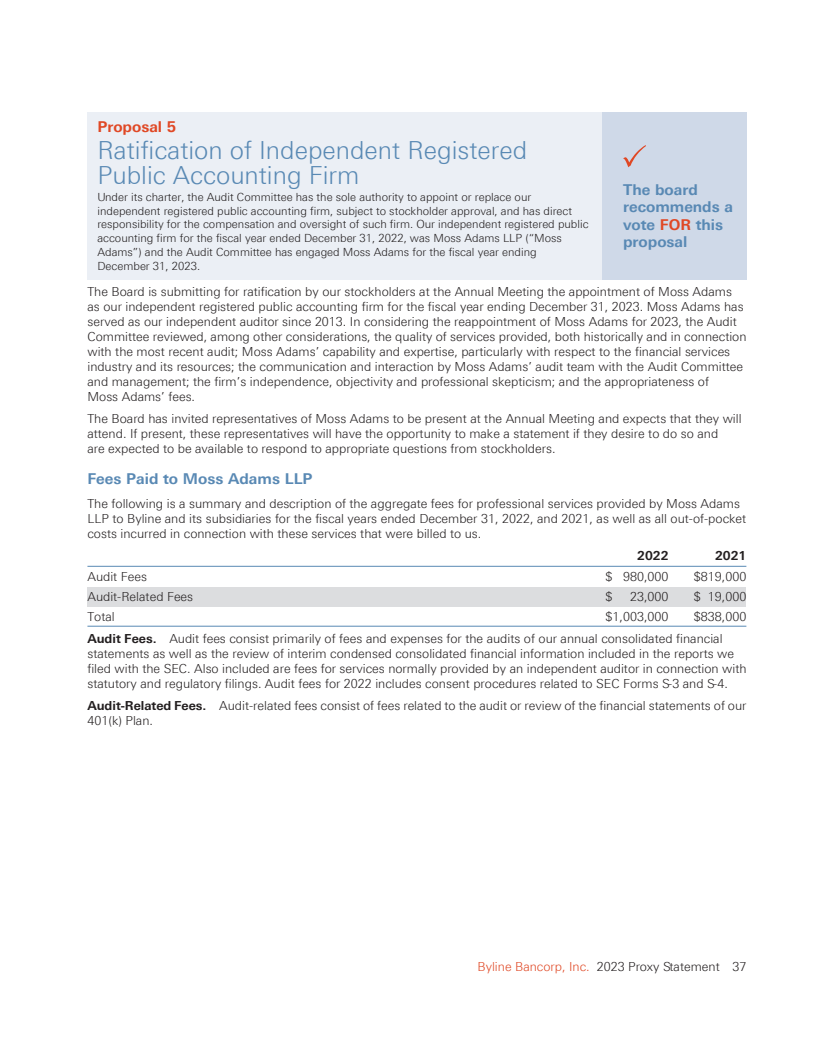
<style>
.page{position:relative;width:833px;height:1058px;background:#fff}
.page>*{position:absolute;margin:0;border:0;box-sizing:border-box;transform-origin:0 0}
.t1{font:300 25px/25px "Linotype Univers 330";color:#5989b4}
.t2{font:700 15px/17.5px "Linotype Univers 630";color:#5989b4}
.t3{font:700 15px "Linotype Univers 630";color:#e04825}
.t4{font:300 12.5px/15px "Linotype Univers 330";color:#231f20}
.t5{font:700 12.5px "Linotype Univers 630";color:#231f20}
.t6{font:300 11.25px/13.8px "Linotype Univers 330";color:#231f20}
.s1{color:#e04825}
.s2{font-family:"Linotype Univers 630";font-weight:700}
</style>
<div class="page">
<div style="left:87px;top:112px;width:515px;height:25px;background:#ebeff5"></div>
<div style="left:602px;top:112px;width:144px;height:167px;background:#cfd9e8"></div>
<div style="left:87px;top:137px;width:515px;height:142px;background:#ebeff5"></div>
<div style="left:87px;top:586px;width:659px;height:20px;background:#dcdddf"></div>
<svg style="left:623px;top:145px;width:23px;height:22px"></svg>
<hr style="left:87px;top:566px;width:659px;height:1px;background:#5989b4">
<hr style="left:87px;top:626px;width:659px;height:1px;background:#5989b4">
<p class="t3" style="left:97px;top:118px;width:80px">Proposal 5</p>
<h1 class="t1" style="left:97px;top:137px;width:431px">Ratification of Independent Registered<br>Public Accounting Firm</h1>
<p class="t6" style="left:97px;top:190px;width:492px">Under its charter, the Audit Committee has the sole authority to appoint or replace our independent registered public accounting firm, subject to stockholder approval, and has direct responsibility for the compensation and oversight of such firm. Our independent registered public accounting firm for the fiscal year ended December 31, 2022, was Moss Adams LLP (“Moss Adams”) and the Audit Committee has engaged Moss Adams for the fiscal year ending December 31, 2023.</p>
<p class="t4" style="left:87px;top:284px;width:660px">The Board is submitting for ratification by our stockholders at the Annual Meeting the appointment of Moss Adams as our independent registered public accounting firm for the fiscal year ending December 31, 2023. Moss Adams has served as our independent auditor since 2013. In considering the reappointment of Moss Adams for 2023, the Audit Committee reviewed, among other considerations, the quality of services provided, both historically and in connection with the most recent audit; Moss Adams’ capability and expertise, particularly with respect to the financial services industry and its resources; the communication and interaction by Moss Adams’ audit team with the Audit Committee and management; the firm’s independence, objectivity and professional skepticism; and the appropriateness of<br>Moss Adams’ fees.</p>
<p class="t4" style="left:87px;top:411px;width:655px">The Board has invited representatives of Moss Adams to be present at the Annual Meeting and expects that they will attend. If present, these representatives will have the opportunity to make a statement if they desire to do so and<br>are expected to be available to respond to appropriate questions from stockholders.</p>
<p class="t2" style="left:87px;top:470px;width:226px">Fees Paid to Moss Adams LLP</p>
<p class="t4" style="left:87px;top:496px;width:660px">The following is a summary and description of the aggregate fees for professional services provided by Moss Adams<br>LLP to Byline and its subsidiaries for the fiscal years ended December 31, 2022, and 2021, as well as all out-of-pocket costs incurred in connection with these services that were billed to us.</p>
<p class="t5" style="left:637px;top:548px;width:33px">2022</p>
<p class="t5" style="left:715px;top:548px;width:33px">2021</p>
<p class="t4" style="left:87px;top:569px;width:61px">Audit Fees</p>
<p class="t4" style="left:605px;top:569px;width:64px">$ 980,000</p>
<p class="t4" style="left:694px;top:569px;width:54px">$819,000</p>
<p class="t4" style="left:87px;top:589px;width:107px">Audit-Related Fees</p>
<p class="t4" style="left:605px;top:589px;width:8px">$</p>
<p class="t4" style="left:630px;top:589px;width:40px">23,000</p>
<p class="t4" style="left:694px;top:589px;width:54px">$ 19,000</p>
<p class="t4" style="left:87px;top:609px;width:29px">Total</p>
<p class="t4" style="left:605px;top:609px;width:64px">$1,003,000</p>
<p class="t2" style="left:623px;top:180px;width:111px">The board recommends a vote <span class="s1">FOR</span> this proposal</p>
<p class="t4" style="left:87px;top:605px;width:660px;line-height:21.9px;text-indent:606px">$838,000<br><span class="s2">Audit Fees.</span> Audit fees consist primarily of fees and expenses for the audits of our annual consolidated financial</p>
<p class="t4" style="left:87px;top:645px;width:660px">statements as well as the review of interim condensed consolidated financial information included in the reports we filed with the SEC. Also included are fees for services normally provided by an independent auditor in connection with statutory and regulatory filings. Audit fees for 2022 includes consent procedures related to SEC Forms S-3 and S-4.</p>
<p class="t4" style="left:87px;top:698px;width:660px"><span class="s2">Audit-Related Fees.</span> Audit-related fees consist of fees related to the audit or review of the financial statements of our<br>401(k) Plan.</p>
<p class="t4" style="left:477px;top:958px;width:270px"><span class="s1">Byline Bancorp, Inc.</span> 2023 Proxy Statement 37</p>
</div>
